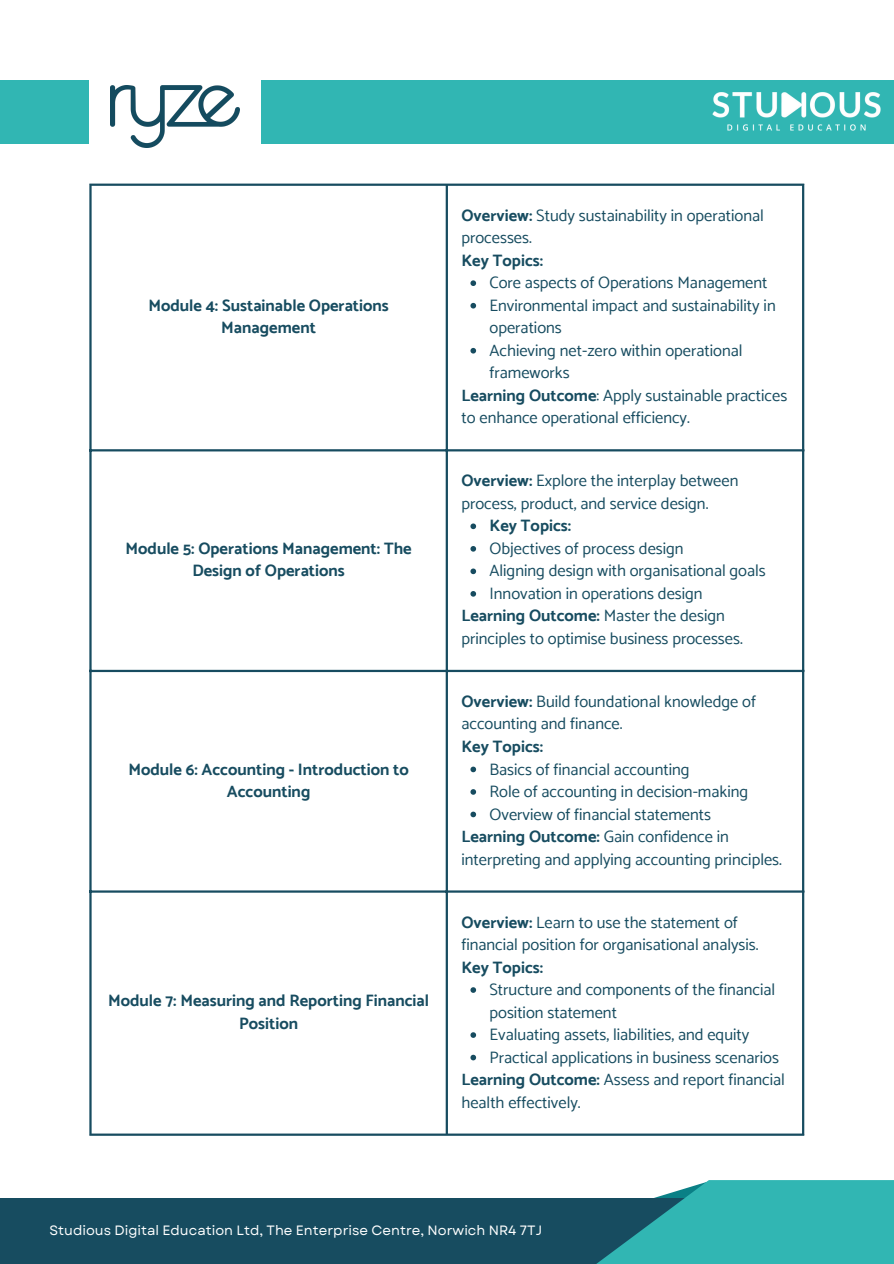
<style>
.page{position:relative;width:894px;height:1264px;background:#fff}
.page>*{position:absolute;margin:0;border:0;box-sizing:border-box;transform-origin:0 0}
.t1{font:16.5px/22.5px "Catamaran";color:#174c60}
.t2{font:700 16.5px/22.5px "Catamaran";color:#174c60;text-align:center}
.t3{font:13.5px "Garet";color:#fff}
.s1{font-weight:700}
</style>
<div class="page">
<div style="left:0;top:1197px;width:893px;height:66px;background:#174c60"></div>
<div style="left:0;top:80px;width:89px;height:64px;background:#31b6b3"></div>
<div style="left:261px;top:80px;width:632px;height:64px;background:#31b6b3"></div>
<svg style="left:563px;top:1180px;width:330px;height:83px;fill:#31b6b3"></svg>
<img style="left:111px;top:86px;width:128px;height:61px">
<img style="left:712px;top:92px;width:169px;height:39px">
<svg style="left:470px;top:280px;width:6px;height:6px"></svg>
<svg style="left:470px;top:303px;width:6px;height:5px"></svg>
<svg style="left:470px;top:348px;width:6px;height:5px"></svg>
<svg style="left:470px;top:523px;width:6px;height:6px"></svg>
<svg style="left:470px;top:546px;width:6px;height:5px"></svg>
<svg style="left:470px;top:568px;width:6px;height:6px"></svg>
<svg style="left:470px;top:591px;width:6px;height:5px"></svg>
<svg style="left:470px;top:766px;width:6px;height:6px"></svg>
<svg style="left:470px;top:789px;width:6px;height:5px"></svg>
<svg style="left:470px;top:811px;width:6px;height:6px"></svg>
<svg style="left:470px;top:987px;width:6px;height:5px"></svg>
<svg style="left:470px;top:1032px;width:6px;height:5px"></svg>
<svg style="left:470px;top:1054px;width:6px;height:6px"></svg>
<hr style="left:89px;top:186px;width:3px;height:947px;background:#174c60">
<hr style="left:445px;top:186px;width:3px;height:947px;background:#174c60">
<hr style="left:801px;top:186px;width:3px;height:947px;background:#174c60">
<hr style="left:89px;top:183px;width:715px;height:3px;background:#174c60">
<hr style="left:89px;top:449px;width:715px;height:2px;background:#174c60">
<hr style="left:89px;top:669px;width:715px;height:3px;background:#174c60">
<hr style="left:89px;top:890px;width:715px;height:2px;background:#174c60">
<hr style="left:89px;top:1133px;width:715px;height:2px;background:#174c60">
<p class="t2" style="left:148px;top:294px;width:242px">Module 4: Sustainable Operations<br>Management</p>
<p class="t2" style="left:125px;top:537px;width:288px">Module 5: Operations Management: The<br>Design of Operations</p>
<p class="t2" style="left:128px;top:757px;width:282px">Module 6: Accounting - Introduction to<br>Accounting</p>
<p class="t2" style="left:108px;top:989px;width:322px">Module 7: Measuring and Reporting Financial<br>Position</p>
<p class="t1" style="left:461px;top:204px;width:304px"><span class="s1">Overview:</span> Study sustainability in operational processes.</p>
<p class="t2" style="left:461px;top:249px;width:83px">Key Topics:</p>
<p class="t1" style="left:489px;top:271px;width:279px">Core aspects of Operations Management</p>
<p class="t1" style="left:489px;top:294px;width:287px">Environmental impact and sustainability in operations</p>
<p class="t1" style="left:489px;top:339px;width:254px">Achieving net-zero within operational frameworks</p>
<p class="t1" style="left:461px;top:384px;width:327px"><span class="s1">Learning Outcome</span>: Apply sustainable practices to enhance operational efficiency.</p>
<p class="t1" style="left:461px;top:469px;width:278px"><span class="s1">Overview:</span> Explore the interplay between process, product, and service design.</p>
<p class="t2" style="left:489px;top:514px;width:83px">Key Topics:</p>
<p class="t1" style="left:489px;top:537px;width:195px">Objectives of process design</p>
<p class="t1" style="left:489px;top:559px;width:278px">Aligning design with organisational goals</p>
<p class="t1" style="left:489px;top:582px;width:214px">Innovation in operations design</p>
<p class="t1" style="left:461px;top:604px;width:283px"><span class="s1">Learning Outcome:</span> Master the design principles to optimise business processes.</p>
<p class="t1" style="left:461px;top:690px;width:296px"><span class="s1">Overview:</span> Build foundational knowledge of accounting and finance.</p>
<p class="t2" style="left:461px;top:735px;width:83px">Key Topics:</p>
<p class="t1" style="left:489px;top:757px;width:201px">Basics of financial accounting</p>
<p class="t1" style="left:489px;top:780px;width:260px">Role of accounting in decision-making</p>
<p class="t1" style="left:489px;top:802px;width:223px">Overview of financial statements</p>
<p class="t1" style="left:461px;top:825px;width:322px"><span class="s1">Learning Outcome:</span> Gain confidence in interpreting and applying accounting principles.</p>
<p class="t1" style="left:461px;top:910px;width:298px"><span class="s1">Overview:</span> Learn to use the statement of financial position for organisational analysis.</p>
<p class="t2" style="left:461px;top:955px;width:83px">Key Topics:</p>
<p class="t1" style="left:489px;top:978px;width:287px">Structure and components of the financial position statement</p>
<p class="t1" style="left:489px;top:1023px;width:261px">Evaluating assets, liabilities, and equity</p>
<p class="t1" style="left:489px;top:1045px;width:291px">Practical applications in business scenarios</p>
<p class="t1" style="left:461px;top:1068px;width:325px"><span class="s1">Learning Outcome:</span> Assess and report financial health effectively.</p>
<p class="t3" style="left:49px;top:1220px;width:494px">Studious Digital Education Ltd, The Enterprise Centre, Norwich NR4 7TJ</p>
</div>
